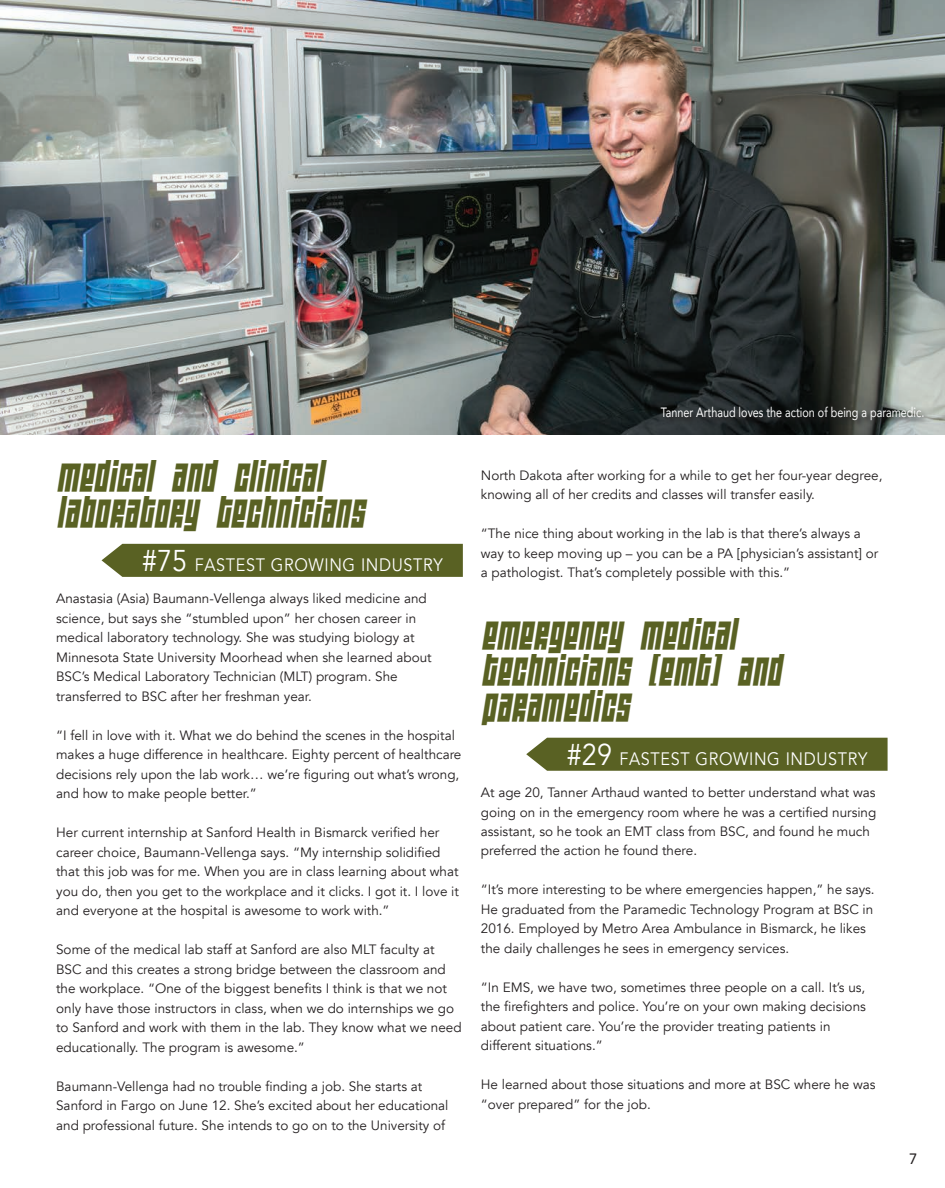
<style>
.page{position:relative;width:945px;height:1188px;background:#fff}
.page>*{position:absolute;margin:0;border:0;box-sizing:border-box;transform-origin:0 0}
.t1{font:900 37.5px/36px "Wideawake";letter-spacing:.02em;color:#596123;scale:.9 1}
.t2{font:18px "Avenir";letter-spacing:.04em;color:#fff;scale:.9 1}
.t3{font:15px "Avenir";color:#231f20}
.t4{font:13.5px/19.5px "Avenir";color:#231f20}
.t5{font:13.5px "Avenir";color:#fff;scale:.8 1}
.s1{font-size:30px}
</style>
<div class="page">
<div style="left:102px;top:544px;width:361px;height:33px;background:#596123"></div>
<div style="left:526px;top:738px;width:362px;height:33px;background:#596123"></div>
<img style="left:0;top:0;width:945px;height:434px">
<svg style="left:659px;top:405px;width:272px;height:23px;background:#363b3a"></svg>
<p class="t1" style="left:56px;top:463px;width:343px">MEDICAL AND CLINICAL<br>LABORATORY TECHNICIANS</p>
<p class="t2" style="left:142px;top:554px;width:335px"><span class="s1">#75</span> FASTEST GROWING INDUSTRY</p>
<p class="t4" style="left:56px;top:589px;width:377px">Anastasia (Asia) Baumann-Vellenga always liked medicine and science, but says she “stumbled upon” her chosen career in medical laboratory technology. She was studying biology at Minnesota State University Moorhead when she learned about BSC’s Medical Laboratory Technician (MLT) program. She transferred to BSC after her freshman year.</p>
<p class="t4" style="left:56px;top:725px;width:407px">“I fell in love with it. What we do behind the scenes in the hospital makes a huge difference in healthcare. Eighty percent of healthcare decisions rely upon the lab work… we’re figuring out what’s wrong, and how to make people better.”</p>
<p class="t4" style="left:56px;top:823px;width:404px">Her current internship at Sanford Health in Bismarck verified her career choice, Baumann-Vellenga says. “My internship solidified that this job was for me. When you are in class learning about what you do, then you get to the workplace and it clicks. I got it. I love it and everyone at the hospital is awesome to work with.”</p>
<p class="t4" style="left:56px;top:940px;width:407px">Some of the medical lab staff at Sanford are also MLT faculty at BSC and this creates a strong bridge between the classroom and the workplace. “One of the biggest benefits I think is that we not only have those instructors in class, when we do internships we go to Sanford and work with them in the lab. They know what we need educationally. The program is awesome.”</p>
<p class="t4" style="left:56px;top:1076px;width:394px">Baumann-Vellenga had no trouble finding a job. She starts at<br>Sanford in Fargo on June 12. She’s excited about her educational and professional future. She intends to go on to the University of</p>
<p class="t5" style="left:661px;top:402px;width:331px">Tanner Arthaud loves the action of being a paramedic.</p>
<p class="t4" style="left:481px;top:465px;width:403px">North Dakota after working for a while to get her four-year degree, knowing all of her credits and classes will transfer easily.</p>
<p class="t4" style="left:481px;top:524px;width:399px">“The nice thing about working in the lab is that there’s always a way to keep moving up – you can be a PA [physician’s assistant] or a pathologist. That’s completely possible with this.”</p>
<p class="t1" style="left:481px;top:621px;width:334px">EMERGENCY MEDICAL<br>TECHNICIANS (EMT) AND<br>PARAMEDICS</p>
<p class="t2" style="left:567px;top:748px;width:335px"><span class="s1">#29</span> FASTEST GROWING INDUSTRY</p>
<p class="t4" style="left:481px;top:783px;width:397px">At age 20, Tanner Arthaud wanted to better understand what was going on in the emergency room where he was a certified nursing assistant, so he took an EMT class from BSC, and found he much preferred the action he found there.</p>
<p class="t4" style="left:481px;top:880px;width:395px">“It’s more interesting to be where emergencies happen,” he says.</p>
<p class="t4" style="left:481px;top:900px;width:394px">He graduated from the Paramedic Technology Program at BSC in<br>2016. Employed by Metro Area Ambulance in Bismarck, he likes the daily challenges he sees in emergency services.</p>
<p class="t4" style="left:481px;top:978px;width:387px">“In EMS, we have two, sometimes three people on a call. It’s us, the firefighters and police. You’re on your own making decisions about patient care. You’re the provider treating patients in different situations.”</p>
<p class="t4" style="left:481px;top:1075px;width:396px">He learned about those situations and more at BSC where he was “over prepared” for the job.</p>
<p class="t3" style="left:909px;top:1147px;width:10px">7</p>
</div>
